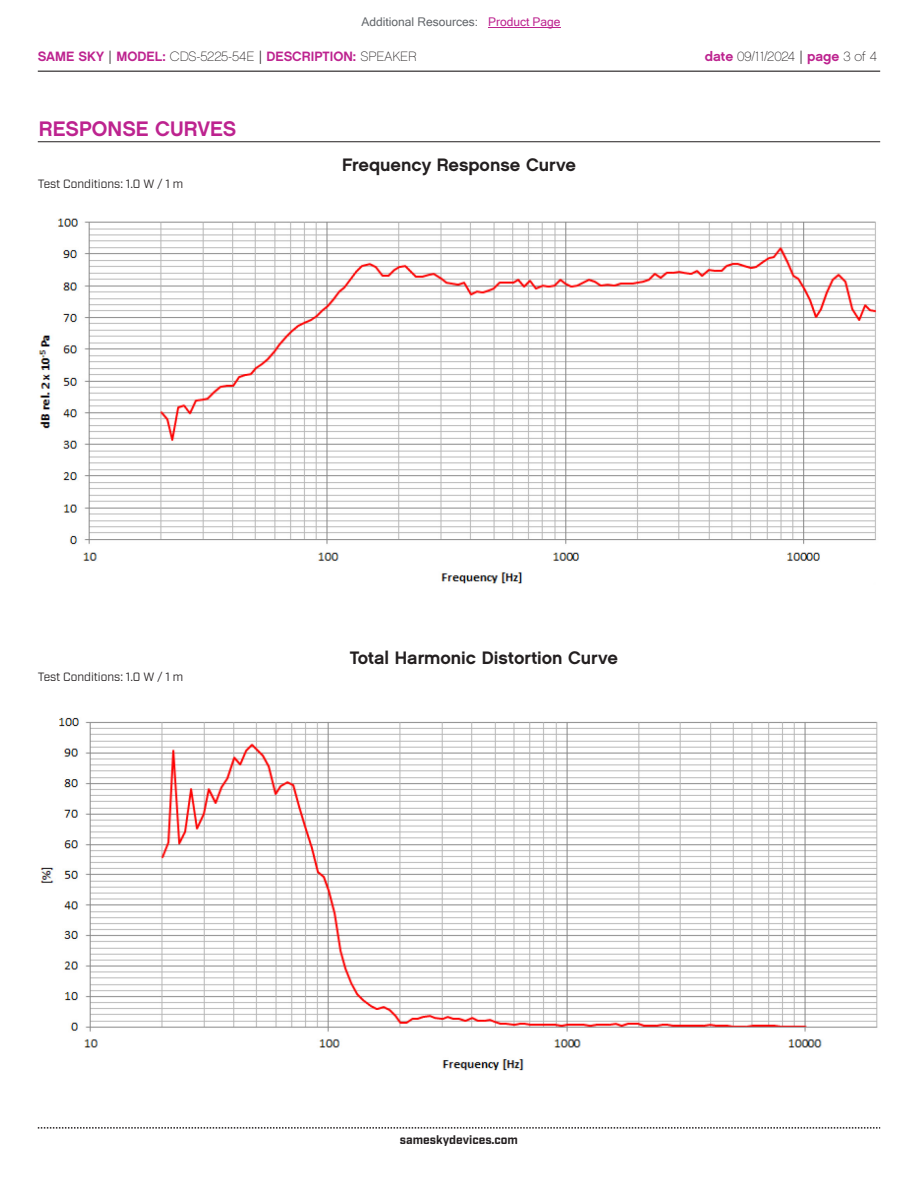
<style>
.page{position:relative;width:918px;height:1188px;background:#fff}
.page>*{position:absolute;margin:0;border:0;box-sizing:border-box;transform-origin:0 0}
.t1{font:21px "Chalet New York Nineteen Sixty";color:#bd238f}
.t2{font:18px "Chalet New York Nineteen Sixty";color:#231f20}
.t3{font:13.5px "Chalet New York Nineteen Sixty";color:#bd238f}
.t4{font:13.5px "Chalet Paris Nineteen Sixty";letter-spacing:-.005em;color:#231f20}
.t5{font:12px "Industry";color:#231f20}
.t6{font:12px "Microsoft Sans Serif";color:#63676b}
.t7{font:700 12px "Industry";color:#231f20}
.s1{color:#bd238f}
.s2{font-family:"Industry";color:#231f20}
.s3{font-family:"Chalet Paris Nineteen Sixty";color:#231f20}
.s4{font-family:"Chalet New York Nineteen Sixty";color:#bd238f}
.s5{font-family:"Industry"}
</style>
<div class="page">
<hr style="left:38px;top:71px;width:842px;height:1px;background:#231f20">
<svg style="left:38px;top:1127px;width:842px;height:2px"></svg>
<img style="left:39px;top:218px;width:838px;height:366px">
<hr style="left:38px;top:141px;width:842px;height:1px;background:#231f20">
<img style="left:40px;top:717px;width:838px;height:354px">
<hr style="left:488px;top:27px;width:73px;height:1px;background:#bd238f">
<p class="t6" style="left:362px;top:15px;width:201px">Additional Resources: <span class="s1">Product Page</span></p>
<p class="t3" style="left:38px;top:47px;width:381px">SAME SKY <span class="s2">|</span> MODEL: <span class="s3">CDS-5225-54E</span> <span class="s2">|</span> DESCRIPTION: <span class="s3">SPEAKER</span></p>
<p class="t4" style="left:705px;top:48px;width:174px"><span class="s4">date</span> 09/11/2024 <span class="s5">|</span> <span class="s4">page</span> 3 of 4</p>
<p class="t1" style="left:39px;top:115px;width:199px">RESPONSE CURVES</p>
<p class="t5" style="left:38px;top:176px;width:147px">Test Conditions: 1.0 W / 1 m</p>
<p class="t2" style="left:342px;top:153px;width:235px">Frequency Response Curve</p>
<p class="t5" style="left:38px;top:669px;width:147px">Test Conditions: 1.0 W / 1 m</p>
<p class="t2" style="left:350px;top:646px;width:270px">Total Harmonic Distortion Curve</p>
<p class="t7" style="left:400px;top:1132px;width:120px">sameskydevices.com</p>
</div>
